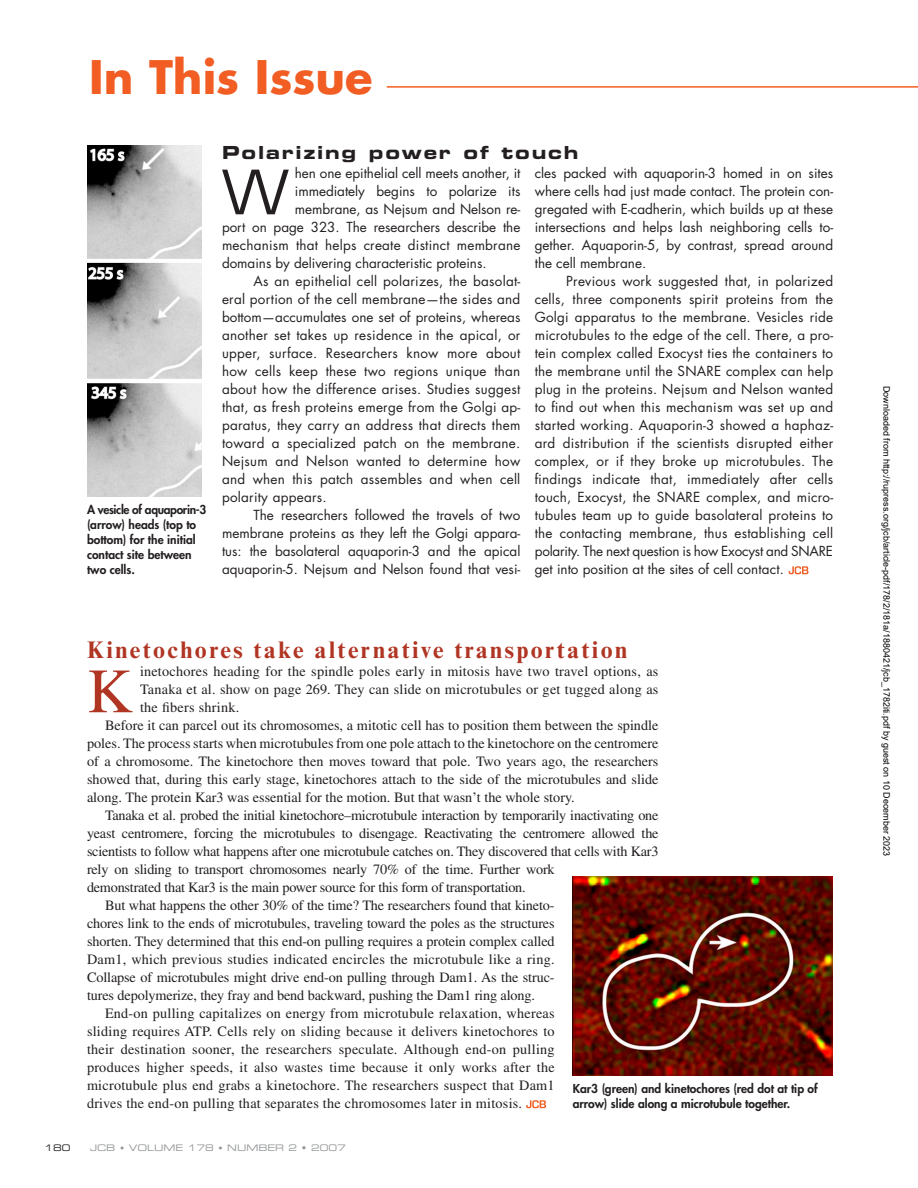
<style>
.page{position:relative;width:918px;height:1188px;background:#fff}
.page>*{position:absolute;margin:0;border:0;box-sizing:border-box;transform-origin:0 0}
.t1{font:63px "Times LT Std";color:#b03523}
.t2{font:59.55px "Eurostile LT Std";color:#231f20}
.t3{font:700 45px "Futura Std";color:#f15d22}
.t4{font:700 24px "Times New Roman MT Std";letter-spacing:.1em;color:#b03523}
.t5{font:18px "Eurostile LT Std Bold Ex 2";letter-spacing:.1em;color:#231f20}
.t6{font:14.25px "Times LT Std";color:#231f20}
.t7{font:14.25px "Times LT Std";letter-spacing:.02em;color:#231f20}
.t8{font:13.5px/18px "Futura Std";letter-spacing:.015em;color:#231f20;text-align:justify}
.t9{font:800 12px/15px "Futura Std";color:#231f20}
.t10{font:9px "Arial";color:#000}
.t11{font:9px "Eurostile LT Std Ex 2";color:#949698}
.t12{font:9px "Eurostile LT Std Ex 2";color:#231f20}
.s1{font-size:8.25px}
</style>
<div class="page">
<hr style="left:387px;top:86px;width:531px;height:2px;background:#f15d22">
<img style="left:87px;top:145px;width:114px;height:352px">
<svg style="left:526px;top:1100px;width:20px;height:8px"></svg>
<svg style="left:789px;top:566px;width:19px;height:8px"></svg>
<img style="left:573px;top:877px;width:260px;height:198px">
<h3 class="t3" style="left:89px;top:56px;width:285px">In This Issue</h3>
<p class="t9" style="left:87px;top:503px;width:121px">A vesicle of aquaporin-3 (arrow) heads (top to bottom) for the initial contact site between two cells.</p>
<h3 class="t5" style="left:222px;top:144px;width:358px">Polarizing power of touch</h3>
<h2 class="t2" style="left:222px;top:165px;width:68px">W</h2>
<p class="t8" style="left:295px;top:165px;width:227px">hen one epithelial cell meets another, it</p>
<p class="t8" style="left:535px;top:165px;width:300px">cles packed with aquaporin-3 homed in on sites where cells had just made contact. The protein con&shy;gregated with E-cadherin, which builds up at these intersections and helps lash neighboring cells to&shy;gether. Aquaporin-5, by contrast, spread around the cell membrane.</p>
<p class="t8" style="left:535px;top:273px;width:300px;text-indent:31px">Previous work suggested that, in polarized cells, three components spirit proteins from the Golgi apparatus to the membrane. Vesicles ride microtubules to the edge of the cell. There, a pro&shy;tein complex called Exocyst ties the containers to the membrane until the SNARE complex can help plug in the proteins. Nejsum and Nelson wanted to find out when this mechanism was set up and started working. Aquaporin-3 showed a haphaz&shy;ard distribution if the scientists disrupted either complex, or if they broke up microtubules. The findings indicate that, immediately after cells touch, Exocyst, the SNARE complex, and micro&shy;tubules team up to guide basolateral proteins to the contacting membrane, thus establishing cell polarity. The next question is how Exocyst and SNARE get into position at the sites of cell contact.</p>
<p class="t8" style="left:295px;top:183px;width:227px">immediately begins to polarize its</p>
<p class="t8" style="left:295px;top:201px;width:227px">membrane, as Nejsum and Nelson re-</p>
<p class="t8" style="left:222px;top:219px;width:300px">port on page 323. The researchers describe the</p>
<p class="t8" style="left:222px;top:237px;width:300px">mechanism that helps create distinct membrane</p>
<p class="t8" style="left:222px;top:255px;width:266px">domains by delivering characteristic proteins.</p>
<p class="t8" style="left:253px;top:273px;width:268px">As an epithelial cell polarizes, the basolat-</p>
<p class="t8" style="left:222px;top:291px;width:300px">eral portion of the cell membrane—the sides and</p>
<p class="t8" style="left:222px;top:309px;width:300px">bottom—accumulates one set of proteins, whereas</p>
<p class="t8" style="left:222px;top:327px;width:300px">another set takes up residence in the apical, or</p>
<p class="t8" style="left:222px;top:345px;width:300px">upper, surface. Researchers know more about</p>
<p class="t8" style="left:222px;top:363px;width:300px">how cells keep these two regions unique than</p>
<p class="t8" style="left:222px;top:381px;width:300px">about how the difference arises. Studies suggest</p>
<p class="t8" style="left:222px;top:399px;width:300px">that, as fresh proteins emerge from the Golgi ap-</p>
<p class="t8" style="left:222px;top:417px;width:300px">paratus, they carry an address that directs them</p>
<p class="t8" style="left:222px;top:435px;width:300px">toward a specialized patch on the membrane.</p>
<p class="t8" style="left:222px;top:453px;width:300px">Nejsum and Nelson wanted to determine how</p>
<p class="t8" style="left:222px;top:471px;width:300px">and when this patch assembles and when cell</p>
<p class="t8" style="left:222px;top:489px;width:106px">polarity appears.</p>
<p class="t8" style="left:253px;top:507px;width:268px">The researchers followed the travels of two</p>
<p class="t8" style="left:222px;top:525px;width:300px">membrane proteins as they left the Golgi appara-</p>
<p class="t8" style="left:222px;top:543px;width:300px">tus: the basolateral aquaporin-3 and the apical</p>
<p class="t8" style="left:222px;top:561px;width:300px">aquaporin-5. Nejsum and Nelson found that vesi-</p>
<h3 class="t4" style="left:87px;top:641px;width:542px">Kinetochores take alternative transportation</h3>
<h1 class="t1" style="left:87px;top:667px;width:47px">K</h1>
<p class="t7" style="left:140px;top:666px;width:520px">inetochores heading for the spindle poles early in mitosis have two travel options, as</p>
<p class="t7" style="left:140px;top:684px;width:520px">Tanaka et al. show on page 269. They can slide on microtubules or get tugged along as</p>
<p class="t7" style="left:140px;top:702px;width:101px">the fibers shrink.</p>
<p class="t6" style="left:105px;top:720px;width:555px">Before it can parcel out its chromosomes, a mitotic cell has to position them between the spindle</p>
<p class="t6" style="left:87px;top:738px;width:573px">poles. The process starts when microtubules from one pole attach to the kinetochore on the centromere</p>
<p class="t6" style="left:87px;top:756px;width:573px">of a chromosome. The kinetochore then moves toward that pole. Two years ago, the researchers</p>
<p class="t6" style="left:87px;top:774px;width:573px">showed that, during this early stage, kinetochores attach to the side of the microtubules and slide</p>
<p class="t6" style="left:87px;top:792px;width:489px">along. The protein Kar3 was essential for the motion. But that wasn’t the whole story.</p>
<p class="t6" style="left:105px;top:810px;width:555px">Tanaka et al. probed the initial kinetochore–microtubule interaction by temporarily inactivating one</p>
<p class="t6" style="left:87px;top:828px;width:573px">yeast centromere, forcing the microtubules to disengage. Reactivating the centromere allowed the</p>
<p class="t6" style="left:87px;top:846px;width:573px">scientists to follow what happens after one microtubule catches on. They discovered that cells with Kar3</p>
<p class="t6" style="left:87px;top:864px;width:469px">rely on sliding to transport chromosomes nearly 70% of the time. Further work</p>
<p class="t6" style="left:87px;top:882px;width:440px">demonstrated that Kar3 is the main power source for this form of transportation.</p>
<p class="t6" style="left:105px;top:900px;width:451px">But what happens the other 30% of the time? The researchers found that kineto-</p>
<p class="t6" style="left:87px;top:918px;width:469px">chores link to the ends of microtubules, traveling toward the poles as the structures</p>
<p class="t6" style="left:87px;top:936px;width:469px">shorten. They determined that this end-on pulling requires a protein complex called</p>
<p class="t6" style="left:87px;top:954px;width:469px">Dam1, which previous studies indicated encircles the microtubule like a ring.</p>
<p class="t6" style="left:87px;top:972px;width:469px">Collapse of microtubules might drive end-on pulling through Dam1. As the struc-</p>
<p class="t6" style="left:87px;top:990px;width:450px">tures depolymerize, they fray and bend backward, pushing the Dam1 ring along.</p>
<p class="t6" style="left:105px;top:1008px;width:451px">End-on pulling capitalizes on energy from microtubule relaxation, whereas</p>
<p class="t6" style="left:87px;top:1026px;width:469px">sliding requires ATP. Cells rely on sliding because it delivers kinetochores to</p>
<p class="t6" style="left:87px;top:1044px;width:469px">their destination sooner, the researchers speculate. Although end-on pulling</p>
<p class="t6" style="left:87px;top:1062px;width:469px">produces higher speeds, it also wastes time because it only works after the</p>
<p class="t6" style="left:87px;top:1080px;width:469px">microtubule plus end grabs a kinetochore. The researchers suspect that Dam1</p>
<p class="t6" style="left:87px;top:1098px;width:437px">drives the end-on pulling that separates the chromosomes later in mitosis.</p>
<p class="t9" style="left:573px;top:1082px;width:247px">Kar3 (green) and kinetochores (red dot at tip of arrow) slide along a microtubule together.</p>
<p class="t12" style="left:44px;top:1144px;width:28px">180</p>
<p class="t11" style="left:90px;top:1144px;width:257px">JCB <span class="s1">•</span> VOLUME 178 <span class="s1">•</span> NUMBER 2 • 2007</p>
<p class="t10" style="left:890px;top:386px;width:472px;rotate:90deg">Downloaded from http://rupress.org/jcb/article-pdf/178/2/181a/1880421/jcb_1782iti.pdf by guest on 10 December 2023</p>
</div>
